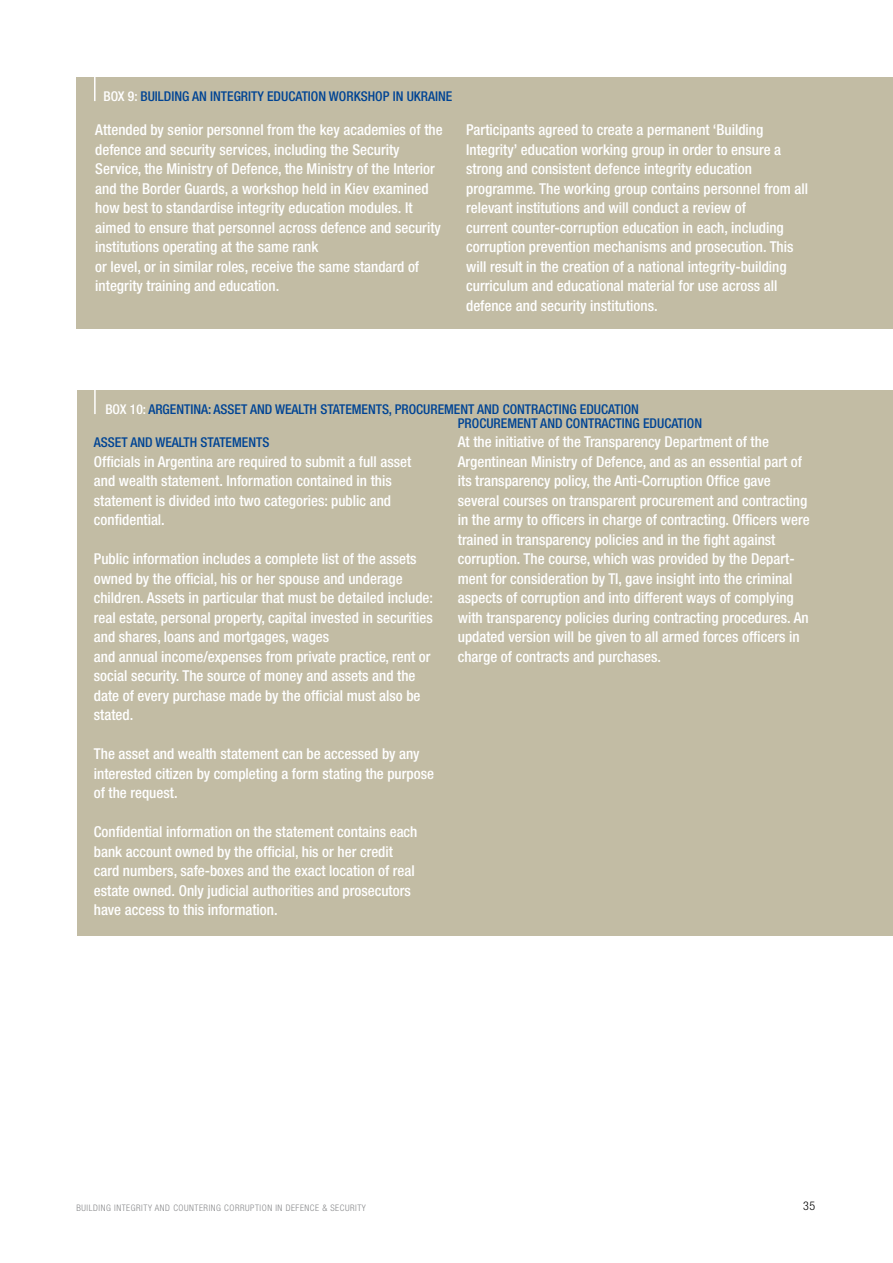
<style>
.page{position:relative;width:893px;height:1263px;background:#fff}
.page>*{position:absolute;margin:0;border:0;box-sizing:border-box;transform-origin:0 0}
.t1{font:500 condensed 15px/19.5px "Helvetica Neue";color:#fff}
.t2{font:500 condensed 13.5px "Helvetica Neue";color:#004494}
.t3{font:300 condensed 12px "Helvetica Neue";color:#000}
.t4{font:300 condensed 9px "Helvetica Neue";letter-spacing:.06em;color:#87888a}
.s1{color:#fff}
</style>
<div class="page">
<div style="left:77px;top:390px;width:816px;height:545px;background:#c2bca4"></div>
<div style="left:76px;top:77px;width:817px;height:251px;background:#c2bca4"></div>
<hr style="left:94px;top:75px;width:2px;height:26px;background:#fff">
<hr style="left:94px;top:388px;width:2px;height:26px;background:#fff">
<p class="t2" style="left:103px;top:88px;width:350px"><span class="s1">Box 9:</span> Building an Integrity Education Workshop in Ukraine</p>
<p class="t1" style="left:95px;top:120px;width:349px">Attended by senior personnel from the key academies of the defence and security services, including the Security Service, the Ministry of Defence, the Ministry of the Interior and the Border Guards, a workshop held in Kiev examined how best to standardise integrity education modules. It aimed to ensure that personnel across defence and security institutions operating at the same rank<br>or level, or in similar roles, receive the same standard of integrity training and education.</p>
<p class="t1" style="left:466px;top:120px;width:344px">Participants agreed to create a permanent ‘Building Integrity’ education working group in order to ensure a strong and consistent defence integrity education programme. The working group contains personnel from all relevant institutions and will conduct a review of<br>current counter-corruption education in each, including corruption prevention mechanisms and prosecution. This will result in the creation of a national integrity-building curriculum and educational material for use across all defence and security institutions.</p>
<p class="t2" style="left:105px;top:401px;width:535px"><span class="s1">Box 10:</span> Argentina: asset and wealth statements, procurement and contracting education</p>
<p class="t2" style="left:458px;top:415px;width:246px">procurement and contracting education</p>
<p class="t1" style="left:458px;top:432px;width:353px">At the initiative of the Transparency Department of the Argentinean Ministry of Defence, and as an essential part of its transparency policy, the Anti-Corruption Office gave several courses on transparent procurement and contracting in the army to officers in charge of contracting. Officers were trained in transparency policies and in the fight against corruption. The course, which was provided by the Depart&shy;ment for consideration by TI, gave insight into the criminal aspects of corruption and into different ways of complying with transparency policies during contracting procedures. An updated version will be given to all armed forces officers in charge of contracts and purchases.</p>
<p class="t2" style="left:94px;top:434px;width:176px">Ass et and wealth statements</p>
<p class="t1" style="left:94px;top:451px;width:319px">Officials in Argentina are required to submit a full asset and wealth statement. Information contained in this statement is divided into two categories: public and confidential.</p>
<p class="t1" style="left:94px;top:549px;width:341px">Public information includes a complete list of the assets owned by the official, his or her spouse and underage children. Assets in particular that must be detailed include: real estate, personal property, capital invested in securities and shares, loans and mortgages, wages<br>and annual income/expenses from private practice, rent or social security. The source of money and assets and the date of every purchase made by the official must also be stated.</p>
<p class="t1" style="left:94px;top:744px;width:342px">The asset and wealth statement can be accessed by any interested citizen by completing a form stating the purpose of the request.</p>
<p class="t1" style="left:94px;top:822px;width:325px">Confidential information on the statement contains each bank account owned by the official, his or her credit card numbers, safe-boxes and the exact location of real estate owned. Only judicial authorities and prosecutors have access to this information.</p>
<p class="t4" style="left:77px;top:1203px;width:291px">BUILDING INTEGRITY AND COUNTERING CORRUPTION IN DEFENCE &amp; SECURITY</p>
<p class="t3" style="left:803px;top:1198px;width:13px">35</p>
</div>
